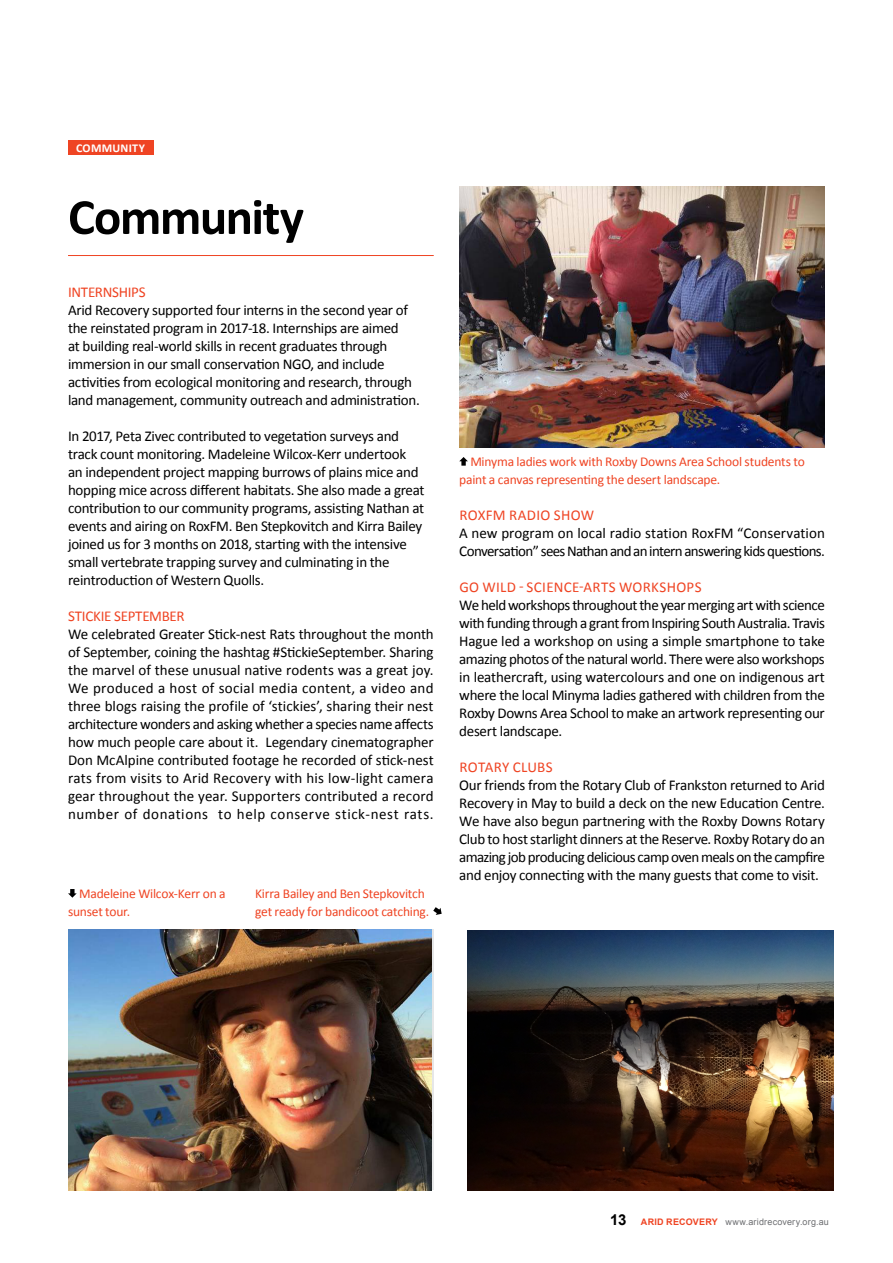
<style>
.page{position:relative;width:893px;height:1263px;background:#fff}
.page>*{position:absolute;margin:0;border:0;box-sizing:border-box;transform-origin:0 0}
.t1{font:700 51px "Calibri";letter-spacing:-.03em;color:#000}
.t2{font:15px/18px "Calibri";letter-spacing:-.02em;color:#000}
.t3{font:15px "Calibri";letter-spacing:-.015em;color:#ef4423}
.t4{font:700 15px "Arial";color:#000}
.t5{font:13.5px/18px "Calibri";letter-spacing:-.015em;color:#ef4423}
.t6{font:700 12px "Calibri";letter-spacing:.02em;color:#fff}
.t7{font:9px "Arial";letter-spacing:.025em;color:#6d6e71}
.s1{font-weight:700;color:#ef4423}
</style>
<div class="page">
<hr style="left:68px;top:255px;width:366px;height:1px;background:#ef4423">
<svg style="left:459px;top:457px;width:9px;height:9px"></svg>
<div style="left:68px;top:140px;width:85px;height:14px;background:#ef4423"></div>
<img style="left:460px;top:187px;width:365px;height:261px">
<img style="left:68px;top:929px;width:364px;height:261px">
<img style="left:468px;top:930px;width:365px;height:261px">
<svg style="left:68px;top:889px;width:9px;height:9px"></svg>
<svg style="left:433px;top:907px;width:9px;height:8px"></svg>
<p class="t6" style="left:76px;top:140px;width:70px">COMMUNITY</p>
<h1 class="t1" style="left:68px;top:184px;width:237px">Community</h1>
<p class="t3" style="left:68px;top:282px;width:79px">INTERNSHIPS</p>
<p class="t2" style="left:68px;top:301px;width:353px">Arid Recovery supported four interns in the second year of the reinstated program in 2017-18. Internships are aimed<br>at building real-world skills in recent graduates through immersion in our small conservation NGO, and include activities from ecological monitoring and research, through land management, community outreach and administration.</p>
<p class="t2" style="left:68px;top:427px;width:358px">In 2017, Peta Zivec contributed to vegetation surveys and track count monitoring. Madeleine Wilcox-Kerr undertook an independent project mapping burrows of plains mice and hopping mice across different habitats. She also made a great contribution to our community programs, assisting Nathan at events and airing on RoxFM. Ben Stepkovitch and Kirra Bailey joined us for 3 months on 2018, starting with the intensive small vertebrate trapping survey and culminating in the reintroduction of Western Quolls.</p>
<p class="t3" style="left:68px;top:606px;width:118px">STICKIE SEPTEMBER</p>
<p class="t2" style="left:68px;top:625px;width:367px;text-align:justify">We celebrated Greater Stick-nest Rats throughout the month of September, coining the hashtag #StickieSeptember. Sharing the marvel of these unusual native rodents was a great joy.<br>We produced a host of social media content, a video and three blogs raising the profile of ‘stickies’, sharing their nest architecture wonders and asking whether a species name affects how much people care about it. Legendary cinematographer Don McAlpine contributed footage he recorded of stick-nest rats from visits to Arid Recovery with his low-light camera gear throughout the year. Supporters contributed a record number of donations to help conserve stick-nest rats.</p>
<p class="t5" style="left:68px;top:884px;width:159px;text-indent:11px">Madeleine Wilcox-Kerr on a sunset tour.</p>
<p class="t5" style="left:255px;top:884px;width:175px">Kirra Bailey and Ben Stepkovitch get ready for bandicoot catching.</p>
<p class="t5" style="left:459px;top:452px;width:347px;text-indent:11px">Minyma ladies work with Roxby Downs Area School students to paint a canvas representing the desert landscape.</p>
<p class="t3" style="left:460px;top:505px;width:59px">ROXFM radio</p>
<p class="t3" style="left:554px;top:505px;width:11px">show</p>
<p class="t2" style="left:459px;top:524px;width:367px">A new program on local radio station RoxFM “Conservation<br>Conversation” sees Nathan and an intern answering kids questions.</p>
<p class="t3" style="left:460px;top:577px;width:76px">GO WILD - science</p>
<p class="t3" style="left:579px;top:577px;width:14px">-arts</p>
<p class="t3" style="left:619px;top:577px;width:11px">workshops</p>
<p class="t2" style="left:459px;top:596px;width:367px;text-align:justify">We held workshops throughout the year merging art with science with funding through a grant from Inspiring South Australia. Travis Hague led a workshop on using a simple smartphone to take amazing photos of the natural world. There were also workshops in leathercraft, using watercolours and one on indigenous art where the local Minyma ladies gathered with children from the Roxby Downs Area School to make an artwork representing our desert landscape.</p>
<p class="t3" style="left:460px;top:757px;width:10px">rotary</p>
<p class="t3" style="left:513px;top:757px;width:9px">clubs</p>
<p class="t2" style="left:459px;top:776px;width:367px;text-align:justify">Our friends from the Rotary Club of Frankston returned to Arid Recovery in May to build a deck on the new Education Centre.<br>We have also begun partnering with the Roxby Downs Rotary Club to host starlight dinners at the Reserve. Roxby Rotary do an amazing job producing delicious camp oven meals on the campfire and enjoy connecting with the many guests that come to visit.</p>
<p class="t4" style="left:610px;top:1210px;width:18px">13</p>
<p class="t7" style="left:641px;top:1216px;width:189px"><span class="s1">ARID RECOVERy</span> www.aridrecovery.org.au</p>
</div>
